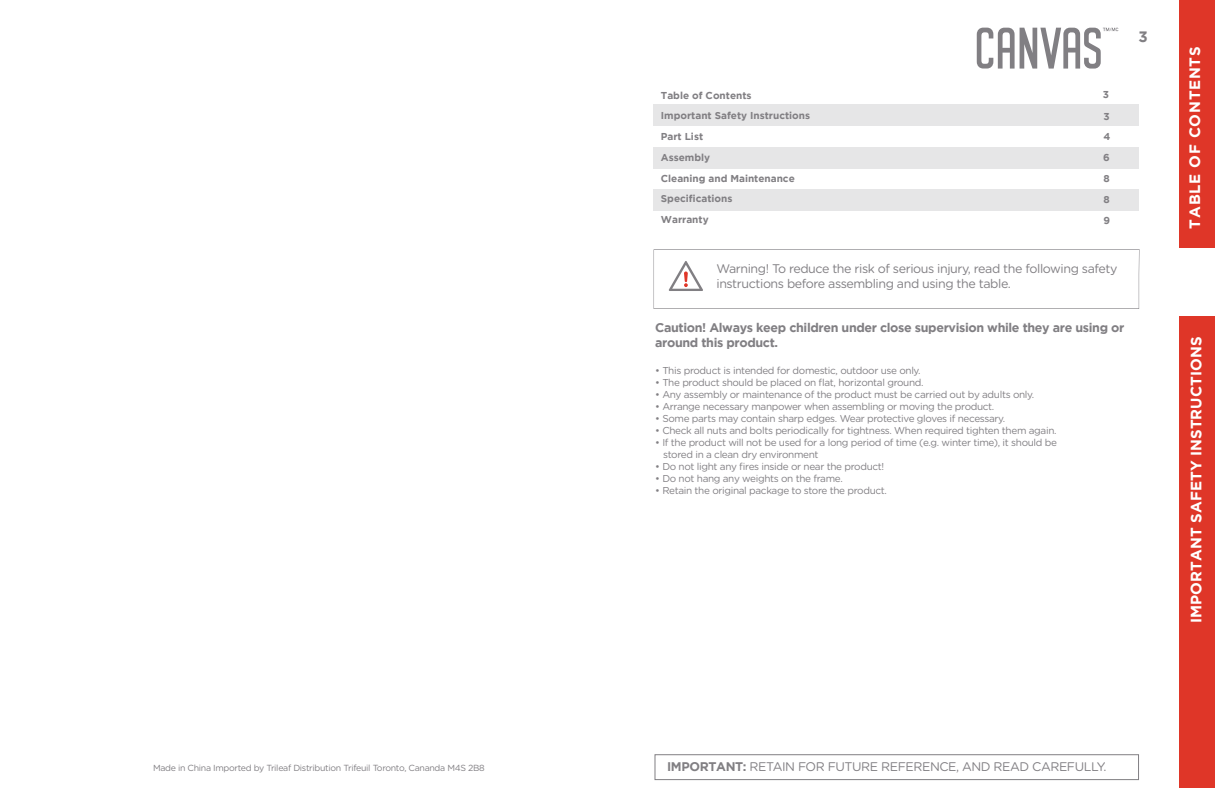
<style>
.page{position:relative;width:1215px;height:788px;background:#fff}
.page>*{position:absolute;margin:0;border:0;box-sizing:border-box;transform-origin:0 0}
.t1{font:700 15px "Gotham";letter-spacing:.005em;color:#fff}
.t2{font:700 15px "Gotham";letter-spacing:.05em;color:#fff}
.t3{font:700 15px "Gotham";color:#817f83}
.t4{font:12.5px/15px "Gotham Rounded";letter-spacing:-.035em;color:#817f83}
.t5{font:700 12.5px/15px "Gotham";letter-spacing:-.03em;color:#817f83}
.t6{font:10px/12px "Gotham Rounded";letter-spacing:-.035em;color:#817f83}
.t7{font:700 10px/20.8px "Gotham";color:#817f83}
.t8{font:8.88px "Gotham Rounded";letter-spacing:-.035em;color:#817f83}
.s1{font-family:"Gotham";font-weight:700}
</style>
<div class="page">
<div style="left:653px;top:104px;width:486px;height:22px;background:#e6e6e7"></div>
<div style="left:653px;top:147px;width:486px;height:21px;background:#e6e6e7"></div>
<div style="left:653px;top:189px;width:486px;height:22px;background:#e6e6e7"></div>
<div style="left:1179px;top:0;width:36px;height:247px;background:#df3628"></div>
<div style="left:1179px;top:317px;width:36px;height:471px;background:#df3628"></div>
<svg style="left:977px;top:28px;width:141px;height:41px"></svg>
<svg style="left:654px;top:249px;width:485px;height:60px"></svg>
<div style="left:655px;top:754px;width:484px;height:25px;border:1px solid #817f83"></div>
<h1 class="t3" style="left:1139px;top:28px;width:11px">3</h1>
<p class="t7" style="left:661px;top:84px;width:92px">Table of Contents</p>
<p class="t7" style="left:1103px;top:84px;width:8px">3</p>
<p class="t7" style="left:661px;top:105px;width:151px">Important Safety Instructions<br>Part List<br>Assembly<br>Cleaning and Maintenance<br>Specifications<br>Warranty</p>
<p class="t7" style="left:1103px;top:105px;width:9px;text-align:justify">3<br>4<br>6<br>8<br>8<br>9</p>
<p class="t4" style="left:716px;top:260px;width:402px">Warning! To reduce the risk of serious injury, read the following safety instructions before assembling and using the table.</p>
<p class="t5" style="left:655px;top:319px;width:471px">Caution! Always keep children under close supervision while they are using or around this product.</p>
<p class="t6" style="left:655px;top:363px;width:267px">• This product is intended for domestic, outdoor use only.</p>
<p class="t6" style="left:655px;top:375px;width:270px">• The product should be placed on flat, horizontal ground.</p>
<p class="t6" style="left:655px;top:387px;width:381px">• Any assembly or maintenance of the product must be carried out by adults only.</p>
<p class="t6" style="left:655px;top:399px;width:341px">• Arrange necessary manpower when assembling or moving the product.</p>
<p class="t6" style="left:655px;top:411px;width:352px">• Some parts may contain sharp edges. Wear protective gloves if necessary.</p>
<p class="t6" style="left:655px;top:423px;width:403px">• Check all nuts and bolts periodically for tightness. When required tighten them again.</p>
<p class="t6" style="left:663px;top:435px;width:395px;text-indent:-8px">• If the product will not be used for a long period of time (e.g. winter time), it should be stored in a clean dry environment</p>
<p class="t6" style="left:655px;top:459px;width:231px">• Do not light any fires inside or near the product!</p>
<p class="t6" style="left:655px;top:471px;width:189px">• Do not hang any weights on the frame.</p>
<p class="t6" style="left:655px;top:483px;width:233px">• Retain the original package to store the product.</p>
<h1 class="t2" style="left:1186px;top:228px;width:183px;rotate:-90deg">TABLE OF CONTENTS</h1>
<h1 class="t1" style="left:1188px;top:623px;width:287px;rotate:-90deg">IMPORTANT SAFETY INSTRUCTIONS</h1>
<p class="t8" style="left:153px;top:761px;width:333px">Made in China Imported by Trileaf Distribution Trifeuil Toronto, Cananda M4S 2B8</p>
<p class="t4" style="left:667px;top:758px;width:441px"><span class="s1">IMPORTANT:</span> RETAIN FOR FUTURE REFERENCE, AND READ CAREFULLY.</p>
</div>
